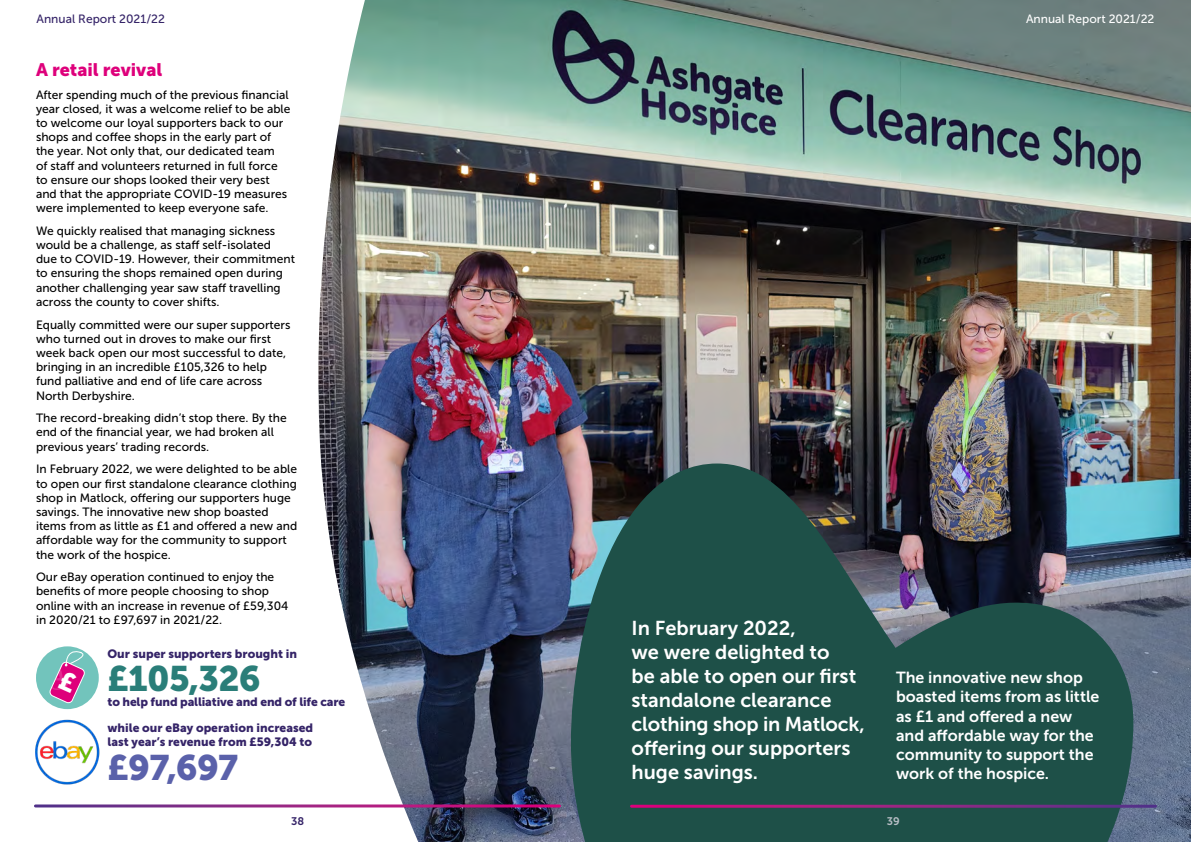
<style>
.page{position:relative;width:1191px;height:842px;background:#fff}
.page>*{position:absolute;margin:0;border:0;box-sizing:border-box;transform-origin:0 0}
.t1{font:35.3px "Museo Sans 900";letter-spacing:-.02em;color:#2a7e79}
.t2{font:35.3px "Museo Sans 900";color:#5a61aa}
.t3{font:20px/24px "Museo Sans 700";color:#fff}
.t4{font:18px "Museo Sans 900";color:#de007b}
.t5{font:16px/19.2px "Museo Sans 700";color:#fff}
.t6{font:12px/14.2px "Museo Sans 500";color:#000}
.t7{font:12px/26.1px "Museo Sans 900";color:#352468}
.t8{font:12px "Museo Sans 500";color:#352468}
.t9{font:12px "Museo Sans 500";color:#fff}
.t10{font:11px "Museo Sans 700";color:#352468}
.t11{font:11px "Museo Sans 700";color:#b8bfc6}
</style>
<div class="page">
<img style="left:314px;top:0;width:877px;height:842px">
<svg style="left:571px;top:463px;width:562px;height:379px;background:#2c514f"></svg>
<hr style="left:631px;top:805px;width:524px;height:3px;background:#fff">
<hr style="left:35px;top:804px;width:524px;height:3px;background:#fff">
<div style="left:36px;top:646px;width:63px;height:63px;background:#72c4bc;border-radius:50%"></div>
<img style="left:35px;top:719px;width:65px;height:65px">
<svg style="left:49px;top:649px;width:40px;height:55px"></svg>
<p class="t8" style="left:36px;top:12px;width:130px">Annual Report 2021/22</p>
<p class="t9" style="left:1026px;top:12px;width:130px">Annual Report 2021/22</p>
<h3 class="t4" style="left:36px;top:59px;width:128px">A retail revival</h3>
<p class="t6" style="left:36px;top:87px;width:256px">After spending much of the previous financial year closed, it was a welcome relief to be able to welcome our loyal supporters back to our shops and coffee shops in the early part of the year. Not only that, our dedicated team<br>of staff and volunteers returned in full force to ensure our shops looked their very best and that the appropriate COVID-19 measures were implemented to keep everyone safe.</p>
<p class="t6" style="left:36px;top:224px;width:260px">We quickly realised that managing sickness would be a challenge, as staff self-isolated due to COVID-19. However, their commitment to ensuring the shops remained open during another challenging year saw staff travelling across the county to cover shifts.</p>
<p class="t6" style="left:36px;top:317px;width:256px">Equally committed were our super supporters who turned out in droves to make our first week back open our most successful to date, bringing in an incredible £105,326 to help fund palliative and end of life care across North Derbyshire.</p>
<p class="t6" style="left:36px;top:411px;width:252px">The record-breaking didn’t stop there. By the end of the financial year, we had broken all previous years’ trading records.</p>
<p class="t6" style="left:36px;top:462px;width:263px">In February 2022, we were delighted to be able to open our first standalone clearance clothing shop in Matlock, offering our supporters huge savings. The innovative new shop boasted items from as little as £1 and offered a new and affordable way for the community to support the work of the hospice.</p>
<p class="t6" style="left:36px;top:570px;width:254px">Our eBay operation continued to enjoy the benefits of more people choosing to shop online with an increase in revenue of £59,304 in 2020/21 to £97,697 in 2021/22.</p>
<p class="t7" style="left:107px;top:640px;width:191px">Our super supporters brought in</p>
<h1 class="t1" style="left:107px;top:658px;width:155px">£105,326</h1>
<p class="t7" style="left:107px;top:688px;width:239px">to help fund palliative and end of life care while our eBay operation increased</p>
<p class="t7" style="left:107px;top:729px;width:206px">last year’s revenue from £59,304 to</p>
<h1 class="t2" style="left:107px;top:747px;width:132px">£97,697</h1>
<h2 class="t3" style="left:631px;top:616px;width:235px">In February 2022,<br>we were delighted to<br>be able to open our first standalone clearance clothing shop in Matlock, offering our supporters huge savings.</h2>
<h3 class="t5" style="left:896px;top:668px;width:205px">The innovative new shop boasted items from as little as £1 and offered a new and affordable way for the community to support the work of the hospice.</h3>
<p class="t10" style="left:291px;top:815px;width:15px">38</p>
<p class="t11" style="left:886px;top:815px;width:14px">39</p>
</div>
